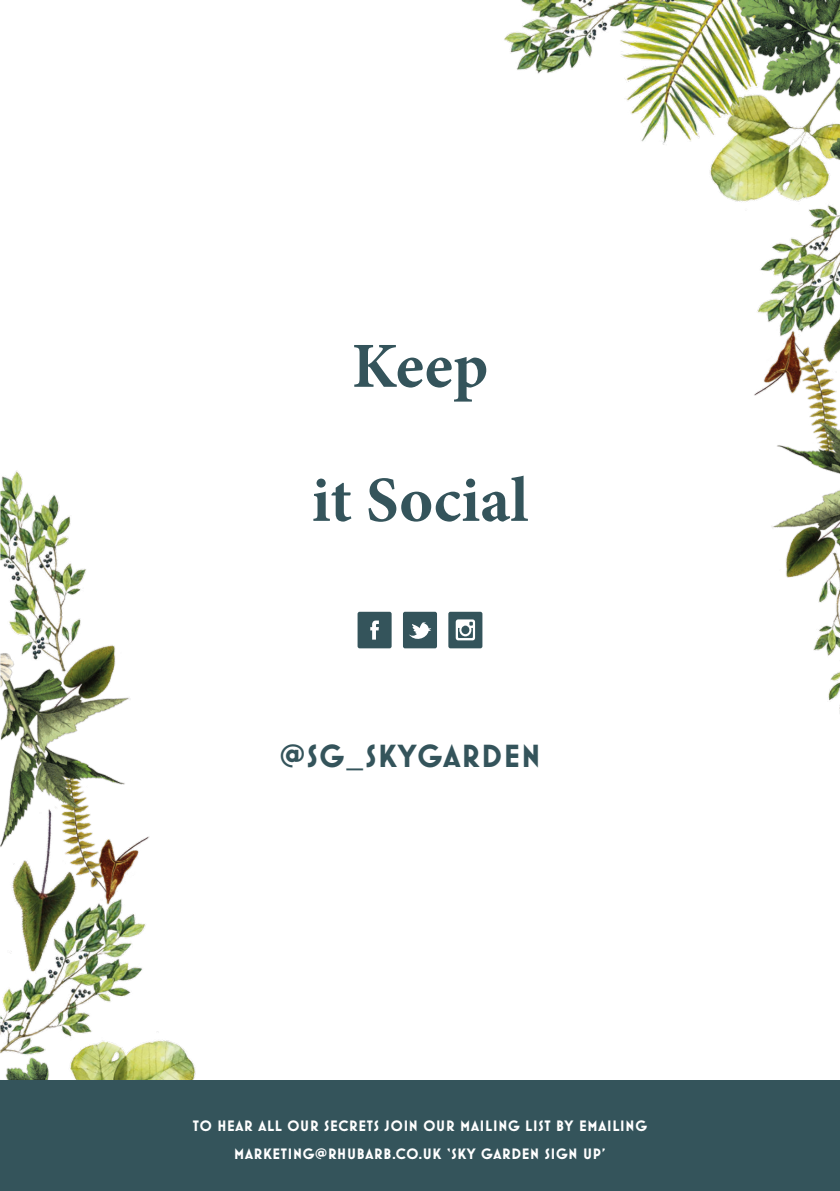
<style>
.page{position:relative;width:840px;height:1191px;background:#fff}
.page>*{position:absolute;margin:0;border:0;box-sizing:border-box;transform-origin:0 0}
.t1{font:700 64.4px "Minion Pro";letter-spacing:.005em;color:#34545b}
.t2{font:700 32.6px "Mostra Nuova";letter-spacing:.05em;color:#34545b}
.t3{font:700 28.8px "Mostra One";letter-spacing:.05em;color:#fff}
.t4{font:700 15.4px "Mostra Nuova";letter-spacing:.05em;color:#fff}
</style>
<div class="page">
<img style="left:0;top:0;width:839px;height:1081px">
<div style="left:0;top:1081px;width:839px;height:110px;background:#34545b"></div>
<svg style="left:357px;top:612px;width:34px;height:36px"></svg>
<svg style="left:403px;top:612px;width:34px;height:36px"></svg>
<svg style="left:448px;top:612px;width:34px;height:36px"></svg>
<p class="t1" style="left:351px;top:321px;width:138px">Keep</p>
<p class="t1" style="left:311px;top:455px;width:218px">it Social</p>
<p class="t2" style="left:280px;top:736px;width:262px">@SG_SKYGARDEN</p>
<p class="t4" style="left:193px;top:1117px;width:455px">TO HEAR ALL OUR SECRETS JOIN OUR MAILING LIST BY EMAILING</p>
<p class="t4" style="left:234px;top:1145px;width:373px">MARKETING@RHUBARB.CO.UK ‘SKY GARDEN SIGN UP’</p>
<p class="t3" style="left:328px;top:1124px;width:183px">@SG_SKYPOD</p>
</div>
